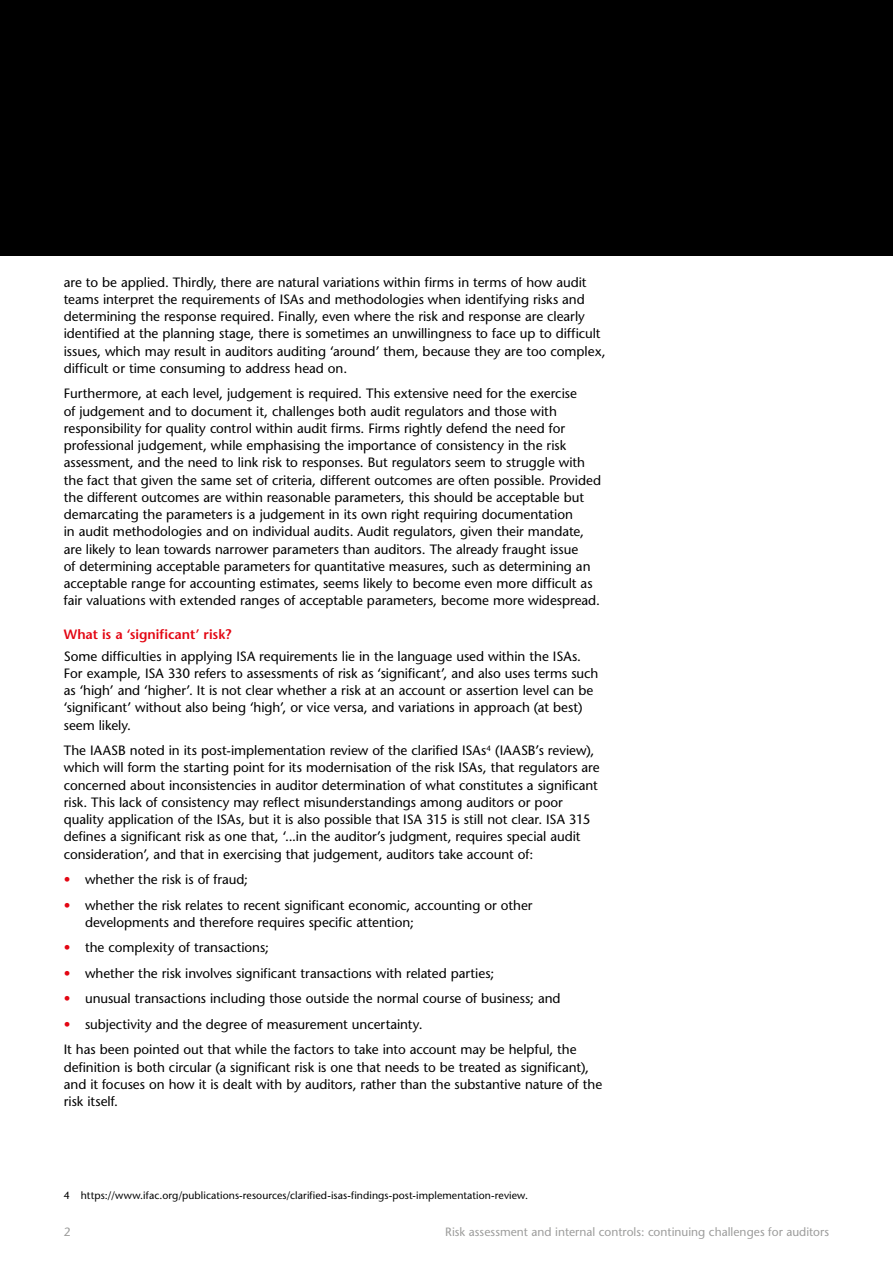
<style>
.page{position:relative;width:893px;height:1263px;background:#fff}
.page>*{position:absolute;margin:0;border:0;box-sizing:border-box;transform-origin:0 0}
.t1{font:13.5px/17.2px "Stone Sans";letter-spacing:-.005em;color:#000}
.t2{font:600 13.5px "Stone Sans Std";color:#e30613}
.t3{font:12px "Stone Sans";color:#9d9d9c}
.t4{font:500 10.5px "Stone Sans Std";letter-spacing:.005em;color:#000}
.s1{color:#e30613}
</style>
<div class="page">
<div style="left:0;top:0;width:893px;height:255px;background:#000"></div>
<p class="t1" style="left:64px;top:273px;width:543px">are to be applied. Thirdly, there are natural variations within firms in terms of how audit teams interpret the requirements of ISAs and methodologies when identifying risks and determining the response required. Finally, even where the risk and response are clearly identified at the planning stage, there is sometimes an unwillingness to face up to difficult issues, which may result in auditors auditing ‘around’ them, because they are too complex, difficult or time consuming to address head on.</p>
<p class="t1" style="left:64px;top:385px;width:539px">Furthermore, at each level, judgement is required. This extensive need for the exercise<br>of judgement and to document it, challenges both audit regulators and those with responsibility for quality control within audit firms. Firms rightly defend the need for professional judgement, while emphasising the importance of consistency in the risk assessment, and the need to link risk to responses. But regulators seem to struggle with the fact that given the same set of criteria, different outcomes are often possible. Provided the different outcomes are within reasonable parameters, this should be acceptable but demarcating the parameters is a judgement in its own right requiring documentation<br>in audit methodologies and on individual audits. Audit regulators, given their mandate, are likely to lean towards narrower parameters than auditors. The already fraught issue<br>of determining acceptable parameters for quantitative measures, such as determining an acceptable range for accounting estimates, seems likely to become even more difficult as fair valuations with extended ranges of acceptable parameters, become more widespread.</p>
<p class="t2" style="left:64px;top:626px;width:169px">What is a ‘significant’ risk?</p>
<p class="t1" style="left:64px;top:647px;width:536px">Some difficulties in applying ISA requirements lie in the language used within the ISAs.<br>For example, ISA 330 refers to assessments of risk as ‘significant’, and also uses terms such as ‘high’ and ‘higher’. It is not clear whether a risk at an account or assertion level can be ‘significant’ without also being ‘high’, or vice versa, and variations in approach (at best) seem likely.</p>
<p class="t1" style="left:64px;top:742px;width:537px">The IAASB noted in its post-implementation review of the clarified ISAs<sup>4</sup> (IAASB’s review), which will form the starting point for its modernisation of the risk ISAs, that regulators are concerned about inconsistencies in auditor determination of what constitutes a significant risk. This lack of consistency may reflect misunderstandings among auditors or poor quality application of the ISAs, but it is also possible that ISA 315 is still not clear. ISA 315 defines a significant risk as one that, ‘...in the auditor’s judgment, requires special audit consideration’, and that in exercising that judgement, auditors take account of:</p>
<p class="t1" style="left:64px;top:871px;width:186px"><span class="s1">•</span> whether the risk is of fraud;</p>
<p class="t1" style="left:85px;top:896px;width:449px;text-indent:-21px"><span class="s1">•</span> whether the risk relates to recent significant economic, accounting or other developments and therefore requires specific attention;</p>
<p class="t1" style="left:64px;top:939px;width:207px"><span class="s1">•</span> the complexity of transactions;</p>
<p class="t1" style="left:64px;top:964px;width:432px"><span class="s1">•</span> whether the risk involves significant transactions with related parties;</p>
<p class="t1" style="left:64px;top:990px;width:498px"><span class="s1">•</span> unusual transactions including those outside the normal course of business; and</p>
<p class="t1" style="left:64px;top:1011px;width:514px;line-height:25.5px"><span class="s1">•</span> subjectivity and the degree of measurement uncertainty.<br>It has been pointed out that while the factors to take into account may be helpful, the</p>
<p class="t1" style="left:64px;top:1058px;width:540px">definition is both circular (a significant risk is one that needs to be treated as significant), and it focuses on how it is dealt with by auditors, rather than the substantive nature of the risk itself.</p>
<p class="t4" style="left:64px;top:1189px;width:466px">4 https://www.ifac.org/publications-resources/clarified-isas-findings-post-implementation-review.</p>
<p class="t3" style="left:64px;top:1224px;width:8px">2</p>
<p class="t3" style="left:445px;top:1224px;width:385px">Risk assessment and internal controls: continuing challenges for auditors</p>
</div>
